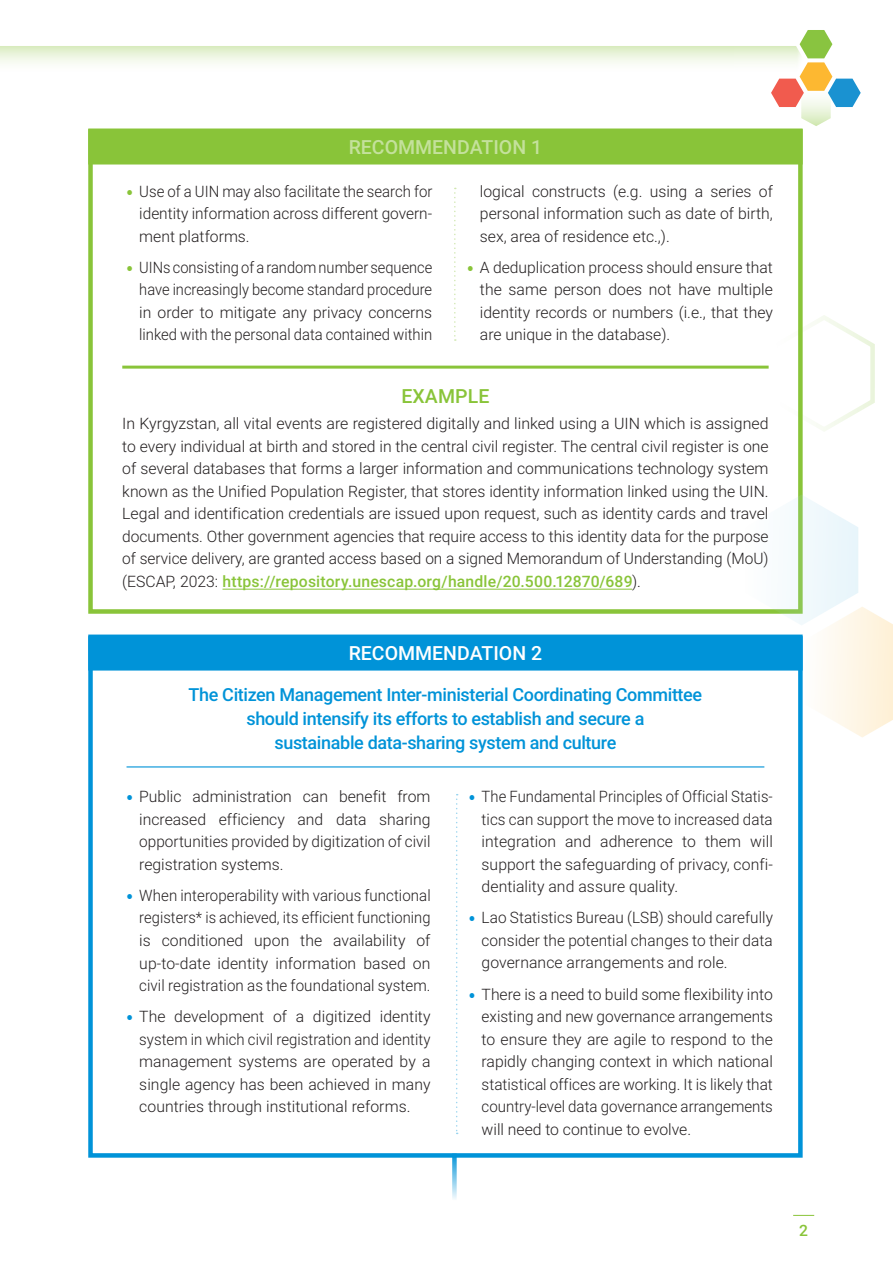
<style>
.page{position:relative;width:893px;height:1263px;background:#fff}
.page>*{position:absolute;margin:0;border:0;box-sizing:border-box;transform-origin:0 0}
.t1{font:500 19.5px "Roboto";color:#c4e19c}
.t2{font:500 19.5px "Roboto";color:#fff}
.t3{font:500 19.5px "Roboto";letter-spacing:.005em;color:#89c439}
.t4{font:500 18px/24px "Roboto";letter-spacing:-.02em;color:#0093d8;text-align:center}
.t5{font:300 15.75px/22.5px "Roboto";color:#231f20;text-align:justify}
.t6{font:300 15.75px/22.5px "Roboto";color:#231f20;text-align:justify;scale:.95 1}
.t7{font:300 15.75px/22.5px "Roboto";color:#231f20;text-align:justify;scale:.94 1}
.t8{font:300 15.75px/22.5px "Roboto";color:#231f20;text-align:justify;scale:.93 1}
.t9{font:500 15.6px "Roboto";color:#89c439}
.s1{font-family:"Myriad Pro";font-size:28.5px;color:#89c439}
.s2{font-weight:500;color:#89c439}
.s3{font-family:"Myriad Pro";font-size:28.5px;color:#0093d8}
</style>
<div class="page">
<svg style="left:793px;top:1215px;width:21px;height:1px"></svg>
<svg style="left:0;top:30px;width:861px;height:96px"></svg>
<div style="left:88px;top:636px;width:715px;height:522px;border:4px solid #0093d8"></div>
<svg style="left:798px;top:313px;width:77px;height:120px"></svg>
<svg style="left:745px;top:495px;width:148px;height:242px"></svg>
<div style="left:88px;top:128px;width:715px;height:36px;background:#89c439"></div>
<div style="left:88px;top:634px;width:715px;height:36px;background:#0093d8"></div>
<hr style="left:127px;top:766px;width:637px;height:1px;background:#0093d8">
<hr style="left:122px;top:366px;width:647px;height:3px;background:#89c439">
<hr style="left:222px;top:589px;width:410px;height:1px;background:#89c439">
<svg style="left:454px;top:188px;width:2px;height:153px"></svg>
<svg style="left:456px;top:794px;width:2px;height:340px"></svg>
<svg style="left:452px;top:1153px;width:5px;height:46px"></svg>
<p class="t1" style="left:349px;top:134px;width:195px">RECOMMENDATION 1</p>
<p class="t6" style="left:139px;top:179px;width:310px;text-indent:-13px"><span class="s1">•</span> Use of a UIN may also facilitate the search for identity information across different govern&shy;ment platforms.</p>
<p class="t8" style="left:139px;top:255px;width:317px;text-indent:-13px"><span class="s1">•</span> UINs consisting of a random number sequence have increasingly become standard procedure in order to mitigate any privacy concerns linked with the personal data contained within</p>
<p class="t5" style="left:480px;top:179px;width:294px">logical constructs (e.g. using a series of personal information such as date of birth, sex, area of residence etc.,).</p>
<p class="t5" style="left:480px;top:255px;width:294px;text-indent:-13px"><span class="s1">•</span> A deduplication process should ensure that the same person does not have multiple identity records or numbers (i.e., that they are unique in the database).</p>
<p class="t3" style="left:401px;top:382px;width:90px">EXAMPLE</p>
<p class="t5" style="left:122px;top:412px;width:648px">In Kyrgyzstan, all vital events are registered digitally and linked using a UIN which is assigned to every individual at birth and stored in the central civil register. The central civil register is one of several databases that forms a larger information and communications technology system known as the Unified Population Register, that stores identity information linked using the UIN.<br>Legal and identification credentials are issued upon request, such as identity cards and travel documents. Other government agencies that require access to this identity data for the purpose of service delivery, are granted access based on a signed Memorandum of Understanding (MoU) (ESCAP, 2023: <span class="s2">https://repository.unescap.org/handle/20.500.12870/689</span>).</p>
<p class="t2" style="left:349px;top:640px;width:195px">RECOMMENDATION 2</p>
<p class="t4" style="left:189px;top:682px;width:515px">The Citizen Management Inter-ministerial Coordinating Committee should intensify its efforts to establish and secure a<br>sustainable data-sharing system and culture</p>
<p class="t5" style="left:139px;top:785px;width:293px;text-indent:-13px"><span class="s3">•</span> Public administration can benefit from increased efficiency and data sharing opportunities provided by digitization of civil registration systems.</p>
<p class="t6" style="left:139px;top:883px;width:308px;text-indent:-13px"><span class="s3">•</span> When interoperability with various functional registers* is achieved, its efficient functioning is conditioned upon the availability of up-to-date identity information based on civil registration as the foundational system.</p>
<p class="t5" style="left:139px;top:1004px;width:293px;text-indent:-13px"><span class="s3">•</span> The development of a digitized identity system in which civil registration and identity management systems are operated by a single agency has been achieved in many countries through institutional reforms.</p>
<p class="t7" style="left:482px;top:785px;width:311px;text-indent:-13px"><span class="s3">•</span> The Fundamental Principles of Official Statis&shy;tics can support the move to increased data integration and adherence to them will support the safeguarding of privacy, confi&shy;dentiality and assure quality.</p>
<p class="t5" style="left:482px;top:906px;width:293px;text-indent:-13px"><span class="s3">•</span> Lao Statistics Bureau (LSB) should carefully consider the potential changes to their data governance arrangements and role.</p>
<p class="t5" style="left:482px;top:982px;width:293px;text-indent:-13px"><span class="s3">•</span> There is a need to build some flexibility into existing and new governance arrangements to ensure they are agile to respond to the rapidly changing context in which national statistical offices are working. It is likely that country-level data governance arrangements will need to continue to evolve.</p>
<p class="t9" style="left:799px;top:1219px;width:10px">2</p>
</div>
